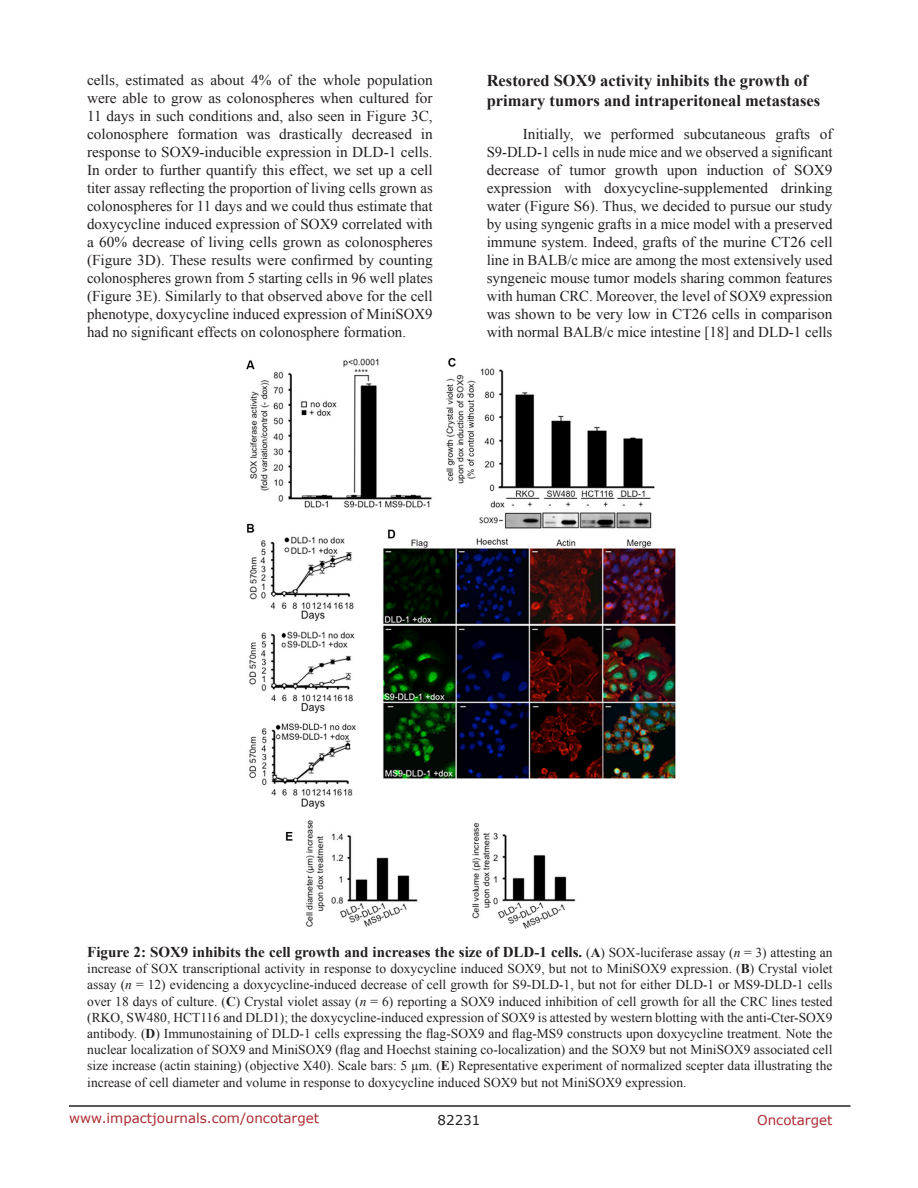
<style>
.page{position:relative;width:918px;height:1188px;background:#fff}
.page>*{position:absolute;margin:0;border:0;box-sizing:border-box;transform-origin:0 0}
.SubHeading_middle{font:700 16.5px/19.8px "Times New Roman";color:#231f20}
.BodyText{font:15px/18px "Times New Roman";color:#231f20;text-align:justify}
.FigureText{font:700 15px "Times New Roman";color:#231f20}
.FigureText-2{font:13.5px/16.2px "Times New Roman";color:#231f20;text-align:justify}
.t1{font:13.5px "Verdana";color:#ac2b31}
.t2{font:13.5px "Verdana";color:#231f20}
.s1{font-weight:400;font-size:13.5px}
.s2{font-size:13.5px}
.s3{font-weight:400;font-style:italic;font-size:13.5px}
.s4{font-weight:700}
.s5{font-style:italic}
</style>
<div class="page">
<hr style="left:69px;top:1105px;width:781px;height:2px;background:#231f20">
<img style="left:246px;top:359px;width:429px;height:570px">
<p class="BodyText" style="left:87px;top:71px;width:347px">cells, estimated as about 4% of the whole population were able to grow as colonospheres when cultured for 11 days in such conditions and, also seen in Figure 3C, colonosphere formation was drastically decreased in response to SOX9-inducible expression in DLD-1 cells.<br>In order to further quantify this effect, we set up a cell titer assay reflecting the proportion of living cells grown as colonospheres for 11 days and we could thus estimate that doxycycline induced expression of SOX9 correlated with a 60% decrease of living cells grown as colonospheres (Figure 3D). These results were confirmed by counting colonospheres grown from 5 starting cells in 96 well plates (Figure 3E). Similarly to that observed above for the cell phenotype, doxycycline induced expression of MiniSOX9 had no significant effects on colonosphere formation.</p>
<p class="SubHeading_middle" style="left:487px;top:70px;width:335px">Restored SOX9 activity inhibits the growth of primary tumors and intraperitoneal metastases</p>
<p class="BodyText" style="left:487px;top:125px;width:347px;text-indent:36px">Initially, we performed subcutaneous grafts of S9-DLD-1 cells in nude mice and we observed a significant decrease of tumor growth upon induction of SOX9 expression with doxycycline-supplemented drinking water (Figure S6). Thus, we decided to pursue our study by using syngenic grafts in a mice model with a preserved immune system. Indeed, grafts of the murine CT26 cell line in BALB/c mice are among the most extensively used syngeneic mouse tumor models sharing common features with human CRC. Moreover, the level of SOX9 expression was shown to be very low in CT26 cells in comparison with normal BALB/c mice intestine [18] and DLD-1 cells</p>
<p class="FigureText" style="left:87px;top:942px;width:747px">Figure 2: SOX9 inhibits the cell growth and increases the size of DLD-1 cells. <span class="s1">(</span><span class="s2">A</span><span class="s1">) SOX-luciferase assay (</span><span class="s3">n</span> <span class="s1">= 3) attesting an</span></p>
<p class="FigureText-2" style="left:87px;top:960px;width:747px">increase of SOX transcriptional activity in response to doxycycline induced SOX9, but not to MiniSOX9 expression. (<span class="s4">B</span>) Crystal violet assay (<span class="s5">n</span> = 12) evidencing a doxycycline-induced decrease of cell growth for S9-DLD-1, but not for either DLD-1 or MS9-DLD-1 cells over 18 days of culture. (<span class="s4">C</span>) Crystal violet assay (<span class="s5">n</span> = 6) reporting a SOX9 induced inhibition of cell growth for all the CRC lines tested (RKO, SW480, HCT116 and DLD1); the doxycycline-induced expression of SOX9 is attested by western blotting with the anti-Cter-SOX9 antibody. (<span class="s4">D</span>) Immunostaining of DLD-1 cells expressing the flag-SOX9 and flag-MS9 constructs upon doxycycline treatment. Note the nuclear localization of SOX9 and MiniSOX9 (flag and Hoechst staining co-localization) and the SOX9 but not MiniSOX9 associated cell size increase (actin staining) (objective X40). Scale bars: 5 µm. (<span class="s4">E</span>) Representative experiment of normalized scepter data illustrating the increase of cell diameter and volume in response to doxycycline induced SOX9 but not MiniSOX9 expression.</p>
<p class="t1" style="left:69px;top:1109px;width:252px">www.impactjournals.com/oncotarget</p>
<p class="t2" style="left:438px;top:1111px;width:44px">82231</p>
<p class="t1" style="left:757px;top:1111px;width:77px">Oncotarget</p>
</div>
